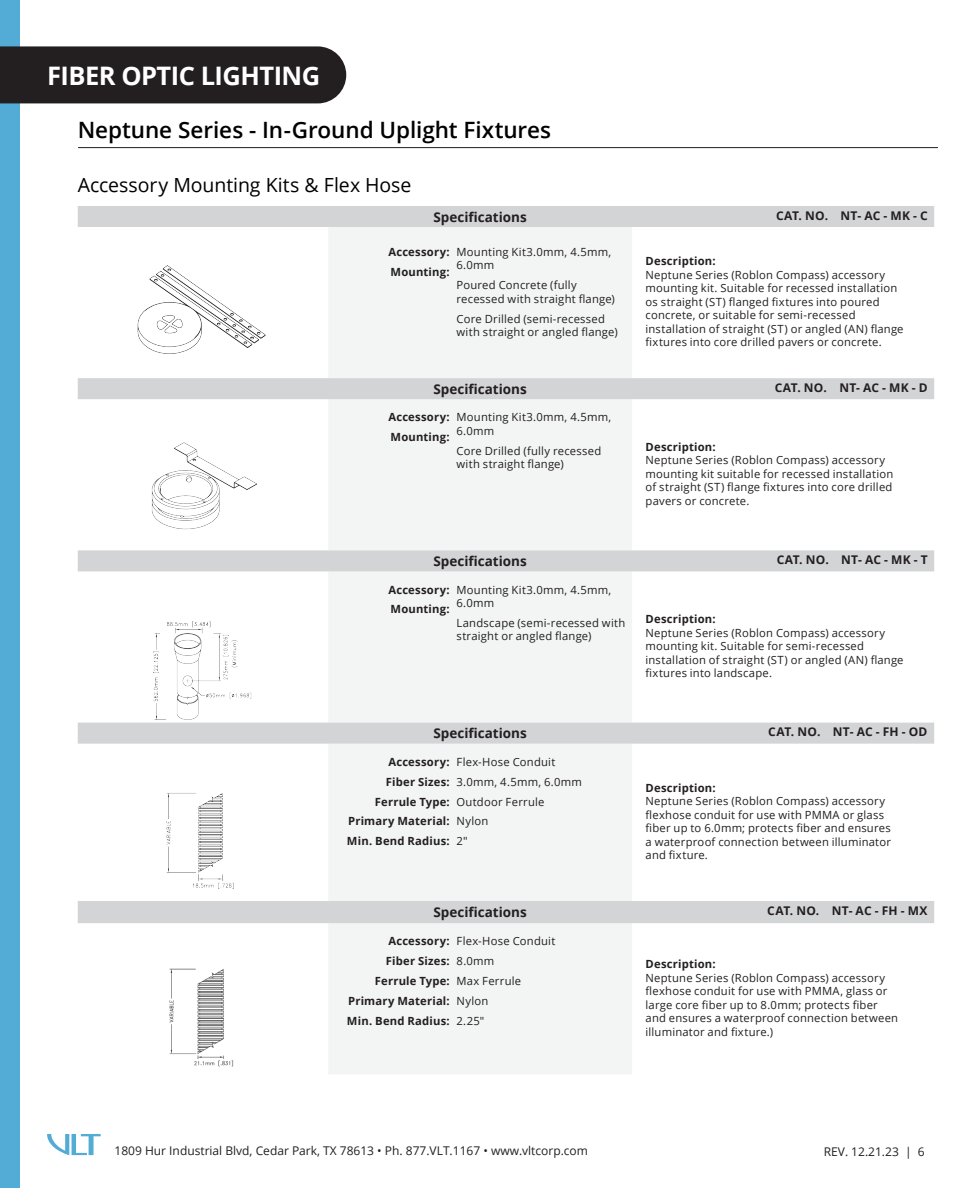
<style>
.page{position:relative;width:972px;height:1188px;background:#fff}
.page>*{position:absolute;margin:0;border:0;box-sizing:border-box;transform-origin:0 0}
.t1{font:700 25.5px "Open Sans";letter-spacing:-.02em;color:#fff}
.Subheading{font:600 22.5px "Open Sans";letter-spacing:-.005em;color:#000}
.Subheading_Level_2{font:19.5px "Open Sans";letter-spacing:-.005em;color:#000}
.Table_Header_Bold{font:700 13.5px "Open Sans";color:#231f20}
.CAT_Number{font:700 12px "Open Sans";letter-spacing:.02em;color:#231f20}
.t2{font:12px "Open Sans";color:#231f20}
.Table_Descriptions{font:11.25px/13.5px "Open Sans";letter-spacing:.02em;color:#231f20}
.Table_Text{font:11.25px/13.5px "Open Sans";letter-spacing:.02em;color:#231f20}
.Table_Text_Right_Aligned{font:700 11.25px "Open Sans";letter-spacing:.015em;color:#231f20}
.s1{font-weight:700}
</style>
<div class="page">
<div style="left:0;top:0;width:19px;height:1188px;background:#52acd6"></div>
<svg style="left:47px;top:1134px;width:54px;height:21px"></svg>
<div style="left:0;top:46px;width:346px;height:57px;background:#231f20"></div>
<hr style="left:78px;top:147px;width:860px;height:1px;background:#231f20">
<div style="left:78px;top:206px;width:856px;height:21px;background:#d3d4d6"></div>
<div style="left:328px;top:227px;width:304px;height:847px;background:#f3f4f4"></div>
<div style="left:78px;top:378px;width:856px;height:21px;background:#d3d4d6"></div>
<div style="left:78px;top:550px;width:856px;height:21px;background:#d3d4d6"></div>
<svg style="left:78px;top:723px;width:856px;height:200px"></svg>
<img style="left:137px;top:265px;width:129px;height:89px">
<img style="left:151px;top:442px;width:106px;height:88px">
<img style="left:136px;top:621px;width:129px;height:104px">
<img style="left:136px;top:790px;width:129px;height:105px">
<img style="left:169px;top:968px;width:65px;height:99px">
<h1 class="t1" style="left:47px;top:57px;width:275px">FIBER OPTIC LIGHTING</h1>
<p class="Subheading" style="left:78px;top:115px;width:475px">Neptune Series - In-Ground Uplight Fixtures</p>
<p class="Subheading_Level_2" style="left:78px;top:172px;width:335px">Accessory Mounting Kits &amp; Flex Hose</p>
<p class="Table_Header_Bold" style="left:434px;top:207px;width:95px">Specifications</p>
<p class="CAT_Number" style="left:776px;top:207px;width:153px">CAT. NO. NT- AC - MK - C</p>
<p class="Table_Text_Right_Aligned" style="left:388px;top:244px;width:63px">Accessory:</p>
<p class="Table_Text_Right_Aligned" style="left:391px;top:264px;width:61px">Mounting:</p>
<p class="Table_Text" style="left:457px;top:245px;width:156px">Mounting Kit3.0mm, 4.5mm,<br>6.0mm</p>
<p class="Table_Text" style="left:457px;top:278px;width:160px">Poured Concrete (fully recessed with straight flange)</p>
<p class="Table_Text" style="left:457px;top:311px;width:163px">Core Drilled (semi-recessed with straight or angled flange)</p>
<p class="Table_Descriptions" style="left:646px;top:254px;width:260px"><span class="s1">Description:<br></span>Neptune Series (Roblon Compass) accessory mounting kit. Suitable for recessed installation os straight (ST) flanged fixtures into poured concrete, or suitable for semi-recessed installation of straight (ST) or angled (AN) flange fixtures into core drilled pavers or concrete.</p>
<p class="Table_Header_Bold" style="left:434px;top:379px;width:95px">Specifications</p>
<p class="CAT_Number" style="left:775px;top:379px;width:154px">CAT. NO. NT- AC - MK - D</p>
<p class="Table_Text_Right_Aligned" style="left:388px;top:409px;width:63px">Accessory:</p>
<p class="Table_Text_Right_Aligned" style="left:391px;top:429px;width:61px">Mounting:</p>
<p class="Table_Text" style="left:457px;top:410px;width:156px">Mounting Kit3.0mm, 4.5mm,<br>6.0mm</p>
<p class="Table_Text" style="left:457px;top:444px;width:146px">Core Drilled (fully recessed with straight flange)</p>
<p class="Table_Descriptions" style="left:646px;top:440px;width:249px"><span class="s1">Description:<br></span>Neptune Series (Roblon Compass) accessory mounting kit suitable for recessed installation of straight (ST) flange fixtures into core drilled pavers or concrete.</p>
<p class="Table_Header_Bold" style="left:434px;top:552px;width:95px">Specifications</p>
<p class="CAT_Number" style="left:777px;top:551px;width:153px">CAT. NO. NT- AC - MK - T</p>
<p class="Table_Text_Right_Aligned" style="left:388px;top:582px;width:63px">Accessory:</p>
<p class="Table_Text_Right_Aligned" style="left:391px;top:601px;width:61px">Mounting:</p>
<p class="Table_Text" style="left:457px;top:582px;width:156px">Mounting Kit3.0mm, 4.5mm,<br>6.0mm</p>
<p class="Table_Text" style="left:457px;top:616px;width:170px">Landscape (semi-recessed with straight or angled flange)</p>
<p class="Table_Descriptions" style="left:646px;top:612px;width:260px"><span class="s1">Description:<br></span>Neptune Series (Roblon Compass) accessory mounting kit. Suitable for semi-recessed installation of straight (ST) or angled (AN) flange fixtures into landscape.</p>
<p class="Table_Header_Bold" style="left:434px;top:724px;width:95px">Specifications</p>
<p class="CAT_Number" style="left:768px;top:724px;width:161px">CAT. NO. NT- AC - FH - OD</p>
<p class="Table_Text_Right_Aligned" style="left:388px;top:754px;width:63px">Accessory:</p>
<p class="Table_Text_Right_Aligned" style="left:386px;top:774px;width:65px">Fiber Sizes:</p>
<p class="Table_Text_Right_Aligned" style="left:375px;top:793px;width:76px">Ferrule Type:</p>
<p class="Table_Text_Right_Aligned" style="left:348px;top:813px;width:103px">Primary Material:</p>
<p class="Table_Text_Right_Aligned" style="left:347px;top:833px;width:104px">Min. Bend Radius:</p>
<p class="Table_Text" style="left:457px;top:755px;width:100px">Flex-Hose Conduit</p>
<p class="Table_Text" style="left:457px;top:775px;width:127px">3.0mm, 4.5mm, 6.0mm</p>
<p class="Table_Text" style="left:457px;top:794px;width:90px">Outdoor Ferrule</p>
<p class="Table_Text" style="left:457px;top:814px;width:33px">Nylon</p>
<p class="Table_Text" style="left:457px;top:834px;width:13px">2"</p>
<p class="Table_Descriptions" style="left:646px;top:781px;width:247px"><span class="s1">Description:<br></span>Neptune Series (Roblon Compass) accessory flexhose conduit for use with PMMA or glass fiber up to 6.0mm; protects fiber and ensures a waterproof connection between illuminator and fixture.</p>
<p class="Table_Header_Bold" style="left:434px;top:903px;width:95px">Specifications</p>
<p class="CAT_Number" style="left:767px;top:903px;width:162px">CAT. NO. NT- AC - FH - MX</p>
<p class="Table_Text_Right_Aligned" style="left:388px;top:933px;width:63px">Accessory:</p>
<p class="Table_Text_Right_Aligned" style="left:386px;top:953px;width:65px">Fiber Sizes:</p>
<p class="Table_Text_Right_Aligned" style="left:375px;top:973px;width:76px">Ferrule Type:</p>
<p class="Table_Text_Right_Aligned" style="left:348px;top:993px;width:103px">Primary Material:</p>
<p class="Table_Text_Right_Aligned" style="left:347px;top:1013px;width:104px">Min. Bend Radius:</p>
<p class="Table_Text" style="left:457px;top:934px;width:100px">Flex-Hose Conduit</p>
<p class="Table_Text" style="left:457px;top:954px;width:39px">8.0mm</p>
<p class="Table_Text" style="left:457px;top:974px;width:66px">Max Ferrule</p>
<p class="Table_Text" style="left:457px;top:994px;width:33px">Nylon</p>
<p class="Table_Text" style="left:457px;top:1014px;width:29px">2.25"</p>
<p class="Table_Descriptions" style="left:646px;top:957px;width:254px"><span class="s1">Description:<br></span>Neptune Series (Roblon Compass) accessory flexhose conduit for use with PMMA, glass or large core fiber up to 8.0mm; protects fiber and ensures a waterproof connection between illuminator and fixture.)</p>
<p class="t2" style="left:114px;top:1143px;width:475px">1809 Hur Industrial Blvd, Cedar Park, TX 78613 • Ph. 877.VLT.1167 • www.vltcorp.com</p>
<p class="t2" style="left:824px;top:1143px;width:103px">REV. 12.21.23 | 6</p>
</div>
